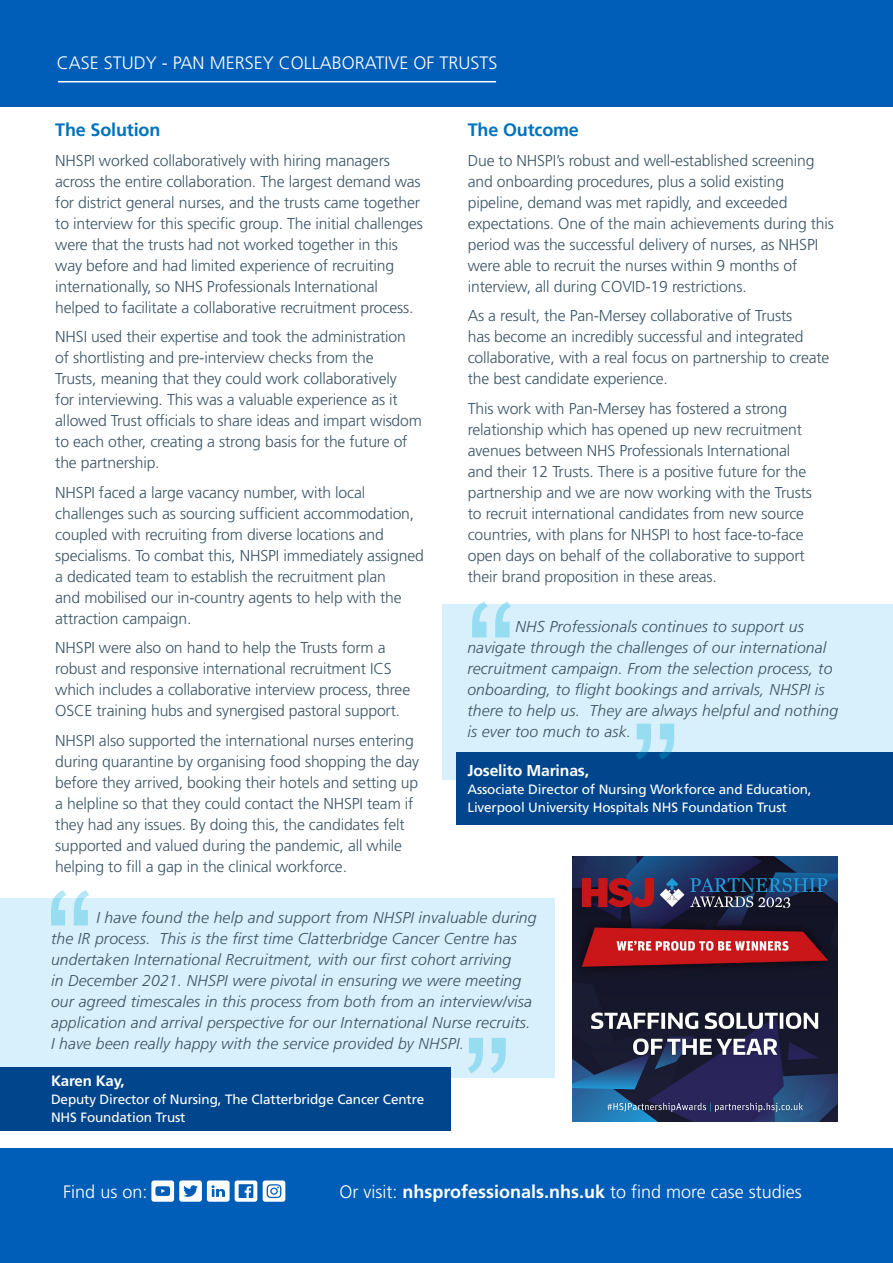
<style>
.page{position:relative;width:893px;height:1263px;background:#fff}
.page>*{position:absolute;margin:0;border:0;box-sizing:border-box;transform-origin:0 0}
.Content_header{font:300 18px "Frutiger LT Std";color:#fff}
.Body_Text_10{font:700 18px "Frutiger LT Std";letter-spacing:-.01em;color:#0072bc}
.Body_Text_10-2{font:300 15.75px/21px "Frutiger LT Std";letter-spacing:-.01em;color:#3b5566}
.Body_Text_10-3{font:italic 300 15.75px/21px "Frutiger LT Std";letter-spacing:.01em;color:#3b5566}
.Body_Text_10-4{font:700 15.75px "Frutiger LT Std";letter-spacing:-.01em;color:#fff}
.Body_Text_10-5{font:700 15px "Frutiger LT Std";letter-spacing:-.01em;color:#fff}
.Body_Text_10-6{font:13.5px "Frutiger LT Std";letter-spacing:-.01em;color:#fff}
.s1{font-weight:700}
</style>
<div class="page">
<div style="left:0;top:1149px;width:893px;height:114px;background:#005eb8"></div>
<div style="left:0;top:0;width:893px;height:106px;background:#005eb8"></div>
<hr style="left:58px;top:81px;width:438px;height:1px;background:#fff">
<svg style="left:151px;top:1180px;width:106px;height:22px"></svg>
<svg style="left:263px;top:1180px;width:22px;height:22px"></svg>
<div style="left:443px;top:604px;width:450px;height:175px;background:#d8f0fb"></div>
<div style="left:457px;top:752px;width:436px;height:73px;background:#01468c"></div>
<svg style="left:472px;top:601px;width:39px;height:36px"></svg>
<svg style="left:636px;top:724px;width:38px;height:36px"></svg>
<div style="left:0;top:898px;width:555px;height:179px;background:#d8f0fb"></div>
<div style="left:0;top:1067px;width:451px;height:64px;background:#01468c"></div>
<svg style="left:468px;top:1038px;width:38px;height:35px"></svg>
<svg style="left:51px;top:890px;width:38px;height:35px"></svg>
<img style="left:573px;top:856px;width:265px;height:265px">
<p class="Content_header" style="left:57px;top:53px;width:442px">CASE STUDY - PAN MERSEY COLLABORATIVE OF TRUSTS</p>
<p class="Body_Text_10" style="left:55px;top:119px;width:107px">The Solution</p>
<p class="Body_Text_10-2" style="left:55px;top:150px;width:369px">NHSPI worked collaboratively with hiring managers across the entire collaboration. The largest demand was for district general nurses, and the trusts came together to interview for this specific group. The initial challenges were that the trusts had not worked together in this way before and had limited experience of recruiting internationally, so NHS Professionals International helped to facilitate a collaborative recruitment process.</p>
<p class="Body_Text_10-2" style="left:55px;top:327px;width:368px">NHSI used their expertise and took the administration of shortlisting and pre-interview checks from the<br>Trusts, meaning that they could work collaboratively<br>for interviewing. This was a valuable experience as it allowed Trust officials to share ideas and impart wisdom to each other, creating a strong basis for the future of the partnership.</p>
<p class="Body_Text_10-2" style="left:55px;top:482px;width:370px">NHSPI faced a large vacancy number, with local challenges such as sourcing sufficient accommodation, coupled with recruiting from diverse locations and specialisms. To combat this, NHSPI immediately assigned a dedicated team to establish the recruitment plan<br>and mobilised our in-country agents to help with the attraction campaign.</p>
<p class="Body_Text_10-2" style="left:55px;top:638px;width:356px">NHSPI were also on hand to help the Trusts form a robust and responsive international recruitment ICS which includes a collaborative interview process, three OSCE training hubs and synergised pastoral support.</p>
<p class="Body_Text_10-2" style="left:55px;top:730px;width:365px">NHSPI also supported the international nurses entering during quarantine by organising food shopping the day before they arrived, booking their hotels and setting up a helpline so that they could contact the NHSPI team if they had any issues. By doing this, the candidates felt supported and valued during the pandemic, all while helping to fill a gap in the clinical workforce.</p>
<p class="Body_Text_10" style="left:468px;top:119px;width:113px">The Outcome</p>
<p class="Body_Text_10-2" style="left:468px;top:150px;width:368px">Due to NHSPI’s robust and well-established screening and onboarding procedures, plus a solid existing pipeline, demand was met rapidly, and exceeded expectations. One of the main achievements during this period was the successful delivery of nurses, as NHSPI were able to recruit the nurses within 9 months of interview, all during COVID-19 restrictions.</p>
<p class="Body_Text_10-2" style="left:468px;top:306px;width:363px">As a result, the Pan-Mersey collaborative of Trusts<br>has become an incredibly successful and integrated collaborative, with a real focus on partnership to create the best candidate experience.</p>
<p class="Body_Text_10-2" style="left:468px;top:398px;width:346px">This work with Pan-Mersey has fostered a strong relationship which has opened up new recruitment avenues between NHS Professionals International and their 12 Trusts. There is a positive future for the partnership and we are now working with the Trusts to recruit international candidates from new source countries, with plans for NHSPI to host face-to-face open days on behalf of the collaborative to support their brand proposition in these areas.</p>
<p class="Body_Text_10-3" style="left:467px;top:616px;width:372px;text-indent:48px">NHS Professionals continues to support us navigate through the challenges of our international recruitment campaign. From the selection process, to onboarding, to flight bookings and arrivals, NHSPI is there to help us. They are always helpful and nothing is ever too much to ask.</p>
<p class="Body_Text_10-4" style="left:467px;top:761px;width:123px">Joselito Marinas,</p>
<p class="Body_Text_10-6" style="left:467px;top:781px;width:346px">Associate Director of Nursing Workforce and Education,</p>
<p class="Body_Text_10-6" style="left:467px;top:799px;width:321px">Liverpool University Hospitals NHS Foundation Trust</p>
<p class="Body_Text_10-3" style="left:51px;top:907px;width:487px;text-indent:45px">I have found the help and support from NHSPI invaluable during the IR process. This is the first time Clatterbridge Cancer Centre has undertaken International Recruitment, with our first cohort arriving<br>in December 2021. NHSPI were pivotal in ensuring we were meeting our agreed timescales in this process from both from an interview/visa application and arrival perspective for our International Nurse recruits.<br>I have been really happy with the service provided by NHSPI.</p>
<p class="Body_Text_10-5" style="left:51px;top:1072px;width:75px">Karen Kay,</p>
<p class="Body_Text_10-6" style="left:51px;top:1092px;width:375px">Deputy Director of Nursing, The Clatterbridge Cancer Centre</p>
<p class="Body_Text_10-6" style="left:51px;top:1110px;width:136px">NHS Foundation Trust</p>
<p class="Content_header" style="left:63px;top:1181px;width:86px">Find us on:</p>
<p class="Content_header" style="left:339px;top:1181px;width:464px">Or visit: <span class="s1">nhsprofessionals.nhs.uk</span> to find more case studies</p>
</div>
